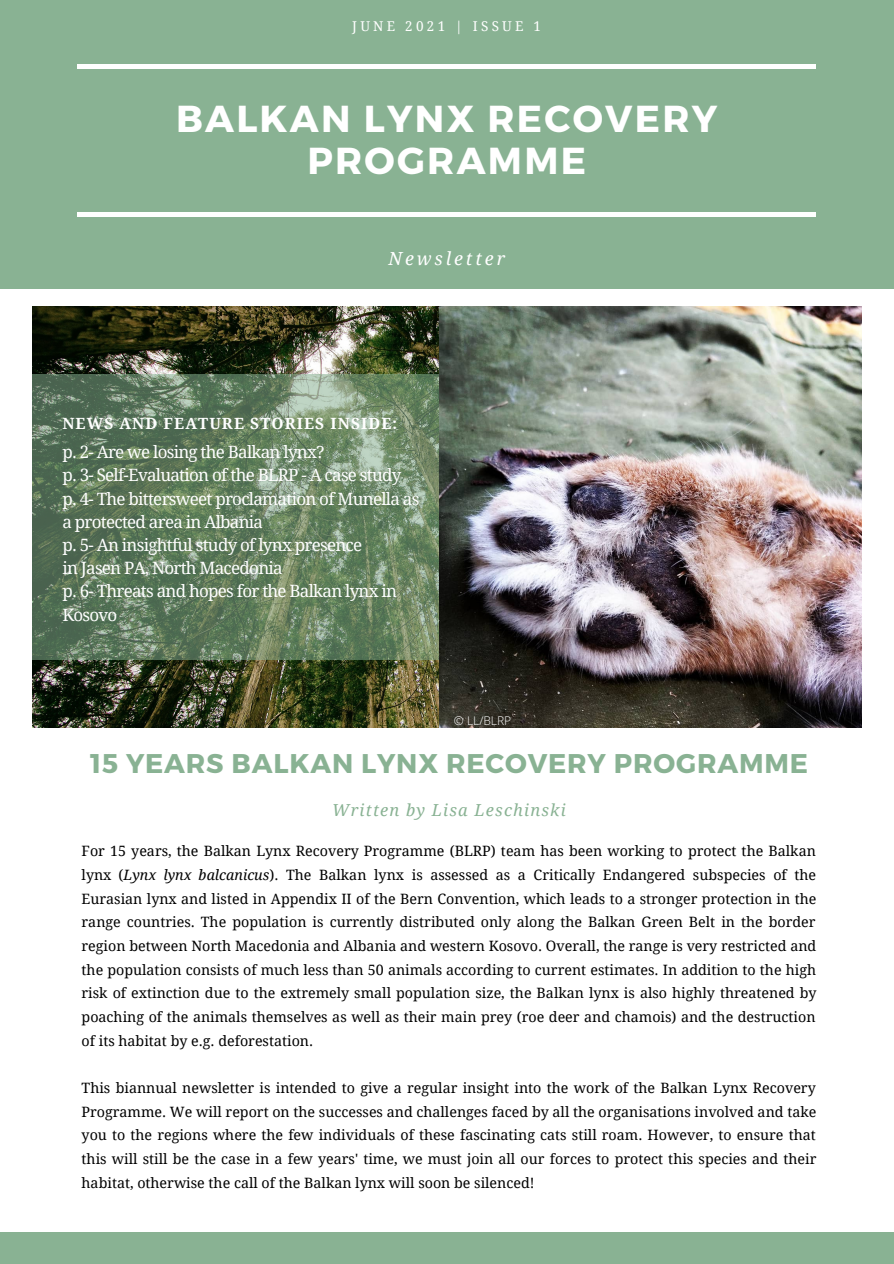
<style>
.page{position:relative;width:894px;height:1264px;background:#fff}
.page>*{position:absolute;margin:0;border:0;box-sizing:border-box;transform-origin:0 0}
.t1{font:700 37.5px/41.7px "Montserrat";letter-spacing:.06em;color:#fff;text-align:center}
.t2{font:700 27px "Montserrat";letter-spacing:.03em;color:#89b293}
.t3{font:italic 18px "Droid Serif";letter-spacing:.16em;color:#fff}
.t4{font:16.95px/23.1px "Droid Serif";letter-spacing:-.045em;color:#fff}
.t5{font:italic 16.5px "Droid Serif";letter-spacing:.07em;color:#89b293}
.t6{font:700 15.45px "Droid Serif";letter-spacing:.07em;color:#fff}
.t7{font:14.25px/23.7px "Droid Serif";color:#000;text-align:justify}
.t8{font:13.5px "Droid Serif";letter-spacing:.24em;color:#fff}
.t9{font:300 12px "Open Sans";color:#fff}
.s1{font-style:italic}
</style>
<div class="page">
<div style="left:0;top:0;width:893px;height:288px;background:#89b293"></div>
<img style="left:32px;top:306px;width:407px;height:422px">
<svg style="left:32px;top:375px;width:407px;height:285px;background:#678163"></svg>
<div style="left:78px;top:212px;width:737px;height:5px;background:#fff"></div>
<hr style="left:78px;top:64px;width:737px;height:4px;background:#fff">
<div style="left:0;top:1232px;width:893px;height:31px;background:#89b293"></div>
<img style="left:439px;top:306px;width:421px;height:422px">
<p class="t8" style="left:352px;top:18px;width:190px">JUNE 2021 | ISSUE 1</p>
<p class="t1" style="left:176px;top:96px;width:542px">BALKAN LYNX RECOVERY<br>PROGRAMME</p>
<p class="t3" style="left:388px;top:248px;width:118px">Newsletter</p>
<p class="t6" style="left:62px;top:415px;width:336px">NEWS AND FEATURE STORIES INSIDE:</p>
<p class="t4" style="left:62px;top:441px;width:264px">p. 2- Are we losing the Balkan lynx?</p>
<p class="t4" style="left:62px;top:464px;width:340px">p. 3- Self-Evaluation of the BLRP - A case study</p>
<p class="t4" style="left:62px;top:510px;width:202px">a protected area in Albania</p>
<p class="t4" style="left:62px;top:556px;width:222px">in Jasen PA, North Macedonia</p>
<p class="t4" style="left:62px;top:580px;width:336px">p. 6- Threats and hopes for the Balkan lynx in<br>Kosovo</p>
<p class="t4" style="left:62px;top:487px;width:358px">p. 4- The bittersweet proclamation of Munella as</p>
<p class="t4" style="left:62px;top:533px;width:301px">p. 5- An insightful study of lynx presence</p>
<p class="t9" style="left:454px;top:712px;width:59px">© LL/BLRP</p>
<p class="t2" style="left:90px;top:745px;width:719px">15 YEARS BALKAN LYNX RECOVERY PROGRAMME</p>
<p class="t5" style="left:332px;top:800px;width:235px">Written by Lisa Leschinski</p>
<p class="t7" style="left:82px;top:839px;width:736px">For 15 years, the Balkan Lynx Recovery Programme (BLRP) team has been working to protect the Balkan lynx (<span class="s1">Lynx lynx balcanicus</span>). The Balkan lynx is assessed as a Critically Endangered subspecies of the Eurasian lynx and listed in Appendix II of the Bern Convention, which leads to a stronger protection in the range countries. The population is currently distributed only along the Balkan Green Belt in the border region between North Macedonia and Albania and western Kosovo. Overall, the range is very restricted and the population consists of much less than 50 animals according to current estimates. In addition to the high risk of extinction due to the extremely small population size, the Balkan lynx is also highly threatened by poaching of the animals themselves as well as their main prey (roe deer and chamois) and the destruction of its habitat by e.g. deforestation.</p>
<p class="t7" style="left:82px;top:1076px;width:736px">This biannual newsletter is intended to give a regular insight into the work of the Balkan Lynx Recovery Programme. We will report on the successes and challenges faced by all the organisations involved and take you to the regions where the few individuals of these fascinating cats still roam. However, to ensure that this will still be the case in a few years' time, we must join all our forces to protect this species and their habitat, otherwise the call of the Balkan lynx will soon be silenced!</p>
</div>
